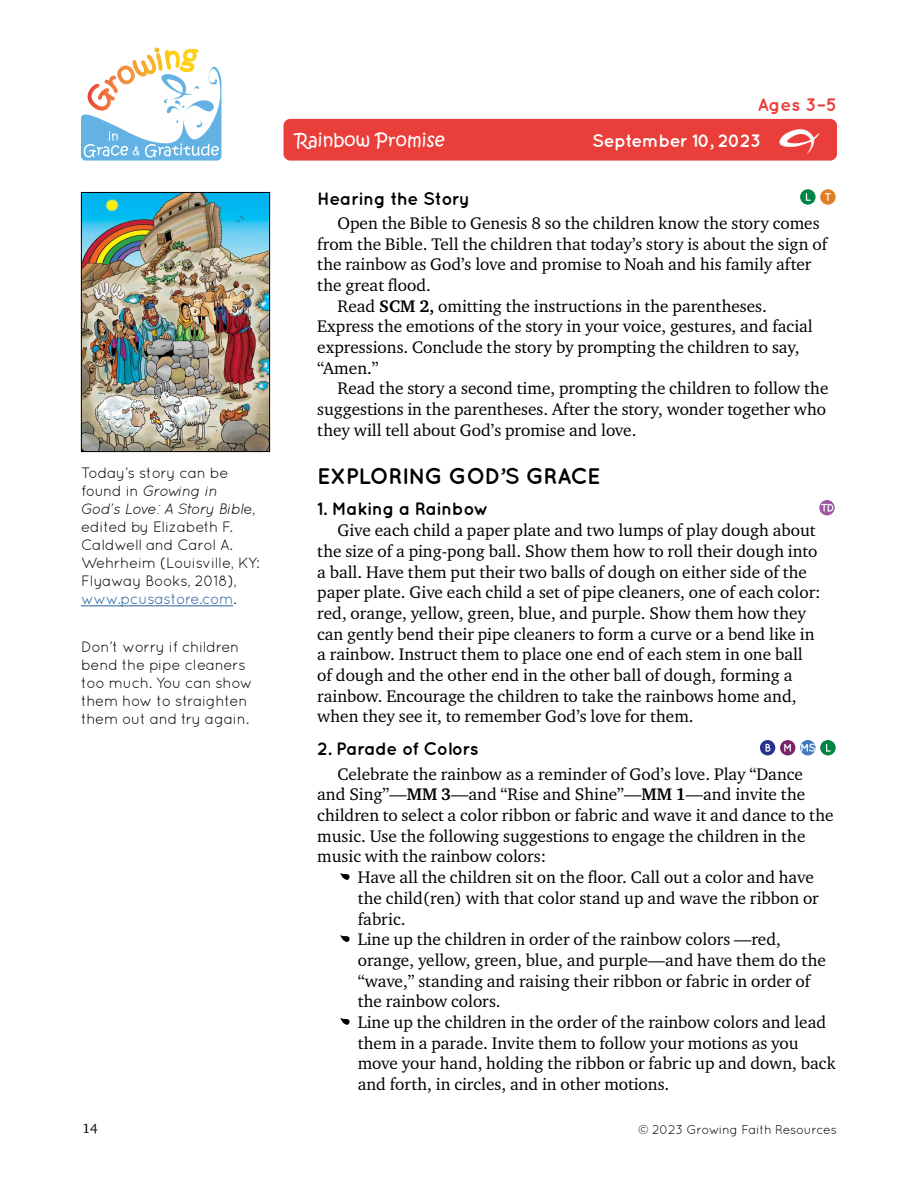
<style>
.page{position:relative;width:918px;height:1188px;background:#fff}
.page>*{position:absolute;margin:0;border:0;box-sizing:border-box;transform-origin:0 0}
.t1{font:69px "Growing Grace Gratitude";color:#000}
.t2{font:45px "Growing Grace Gratitude";color:#fff}
.t3{font:700 22.5px "Quicksand";letter-spacing:-.02em;color:#000}
.t4{font:700 18px "Quicksand";letter-spacing:-.02em;color:#000}
.t5{font:700 18px "Quicksand";letter-spacing:-.03em;color:#fff}
.t6{font:18px "Kristen Normal ITC Std";color:#fff}
.t7{font:700 18px "Quicksand";color:#e93e3a}
.t8{font:17.25px/20.7px "Charter ITC Std";color:#000}
.t9{font:15px/18px "Quicksand";letter-spacing:-.02em;color:#000}
.t10{font:13.5px "Charter ITC Std";color:#000}
.t11{font:12.75px "Quicksand";letter-spacing:-.02em;color:#000}
.s1{font-style:italic}
.s2{color:#215e9e}
.s3{font-weight:700}
</style>
<div class="page">
<svg style="left:81px;top:48px;width:140px;height:113px"></svg>
<div style="left:284px;top:119px;width:553px;height:42px;background:#e93e3a;border-radius:7px"></div>
<svg style="left:800px;top:189px;width:16px;height:16px"></svg>
<svg style="left:806px;top:193px;width:5px;height:8px"></svg>
<div style="left:820px;top:189px;width:16px;height:16px;background:#e07e26;border-radius:50%"></div>
<svg style="left:825px;top:193px;width:6px;height:8px"></svg>
<svg style="left:819px;top:500px;width:16px;height:15px"></svg>
<svg style="left:821px;top:504px;width:12px;height:8px"></svg>
<div style="left:760px;top:740px;width:15px;height:15px;background:#2b328c;border-radius:50%"></div>
<svg style="left:766px;top:744px;width:4px;height:8px"></svg>
<div style="left:780px;top:740px;width:15px;height:15px;background:#77246c;border-radius:50%"></div>
<svg style="left:784px;top:744px;width:7px;height:8px"></svg>
<svg style="left:800px;top:740px;width:16px;height:15px"></svg>
<svg style="left:801px;top:744px;width:14px;height:8px"></svg>
<div style="left:820px;top:740px;width:16px;height:15px;background:#008445;border-radius:50%"></div>
<svg style="left:826px;top:744px;width:5px;height:8px"></svg>
<img style="left:83px;top:194px;width:185px;height:256px">
<div style="left:81px;top:192px;width:189px;height:260px;border:1px solid #000"></div>
<hr style="left:81px;top:605px;width:152px;height:1px;background:#215e9e">
<p class="t9" style="left:81px;top:464px;width:180px">Today’s story can be found in <span class="s1">Growing in<br>God’s Love: A Story Bibl</span>e, edited by Elizabeth F.<br>Caldwell and Carol A.<br>Wehrheim (Louisville, KY:<br>Flyaway Books, 2018), <span class="s2">www.pcusastore.com</span>.</p>
<p class="t9" style="left:81px;top:638px;width:173px">Don’t worry if children bend the pipe cleaners too much. You can show them how to straighten them out and try again.</p>
<p class="t7" style="left:757px;top:94px;width:81px">Ages 3–5</p>
<p class="t6" style="left:296px;top:129px;width:151px">Rainbow Promise</p>
<p class="t5" style="left:592px;top:130px;width:170px">September 10, 2023</p>
<h2 class="t2" style="left:779px;top:122px;width:42px">E</h2>
<p class="t4" style="left:317px;top:188px;width:154px">Hearing the Story</p>
<p class="t8" style="left:338px;top:212px;width:484px">Open the Bible to Genesis 8 so the children know the story comes</p>
<p class="t8" style="left:317px;top:233px;width:512px">from the Bible. Tell the children that today’s story is about the sign of</p>
<p class="t8" style="left:317px;top:254px;width:496px">the rainbow as God’s love and promise to Noah and his family after</p>
<p class="t8" style="left:317px;top:274px;width:115px">the great flood.</p>
<p class="t8" style="left:338px;top:295px;width:431px">Read <span class="s3">SCM 2,</span> omitting the instructions in the parentheses.</p>
<p class="t8" style="left:317px;top:316px;width:497px">Express the emotions of the story in your voice, gestures, and facial</p>
<p class="t8" style="left:317px;top:337px;width:484px">expressions. Conclude the story by prompting the children to say,</p>
<p class="t8" style="left:317px;top:357px;width:63px">“Amen.”</p>
<p class="t8" style="left:338px;top:378px;width:493px">Read the story a second time, prompting the children to follow the</p>
<p class="t8" style="left:317px;top:399px;width:511px">suggestions in the parentheses. After the story, wonder together who</p>
<p class="t8" style="left:317px;top:419px;width:321px">they will tell about God’s promise and love.</p>
<h3 class="t3" style="left:317px;top:462px;width:285px">EXPLORING GOD’S GRACE</h3>
<p class="t4" style="left:317px;top:498px;width:173px">1. Making a Rainbow</p>
<p class="t8" style="left:317px;top:520px;width:505px;text-indent:20px">Give each child a paper plate and two lumps of play dough about the size of a ping-pong ball. Show them how to roll their dough into a ball. Have them put their two balls of dough on either side of the paper plate. Give each child a set of pipe cleaners, one of each color: red, orange, yellow, green, blue, and purple. Show them how they can gently bend their pipe cleaners to form a curve or a bend like in a rainbow. Instruct them to place one end of each stem in one ball of dough and the other end in the other ball of dough, forming a rainbow. Encourage the children to take the rainbows home and, when they see it, to remember God’s love for them.</p>
<p class="t4" style="left:317px;top:738px;width:163px">2. Parade of Colors</p>
<p class="t8" style="left:317px;top:763px;width:518px;text-indent:20px">Celebrate the rainbow as a reminder of God’s love. Play “Dance and Sing”—<span class="s3">MM 3</span>—and “Rise and Shine”—<span class="s3">MM 1</span>—and invite the children to select a color ribbon or fabric and wave it and dance to the music. Use the following suggestions to engage the children in the music with the rainbow colors:</p>
<h1 class="t1" style="left:340px;top:851px;width:12px">Z</h1>
<p class="t8" style="left:358px;top:867px;width:463px">Have all the children sit on the floor. Call out a color and have the child(ren) with that color stand up and wave the ribbon or fabric.</p>
<h1 class="t1" style="left:340px;top:913px;width:12px">Z</h1>
<p class="t8" style="left:358px;top:929px;width:470px">Line up the children in order of the rainbow colors —red, orange, yellow, green, blue, and purple—and have them do the “wave,” standing and raising their ribbon or fabric in order of the rainbow colors.</p>
<h1 class="t1" style="left:340px;top:996px;width:12px">Z</h1>
<p class="t8" style="left:358px;top:1012px;width:480px">Line up the children in the order of the rainbow colors and lead them in a parade. Invite them to follow your motions as you move your hand, holding the ribbon or fabric up and down, back and forth, in circles, and in other motions.</p>
<p class="t10" style="left:82px;top:1120px;width:17px">14</p>
<p class="t11" style="left:638px;top:1122px;width:200px">© 2023 Growing Faith Resources</p>
</div>
